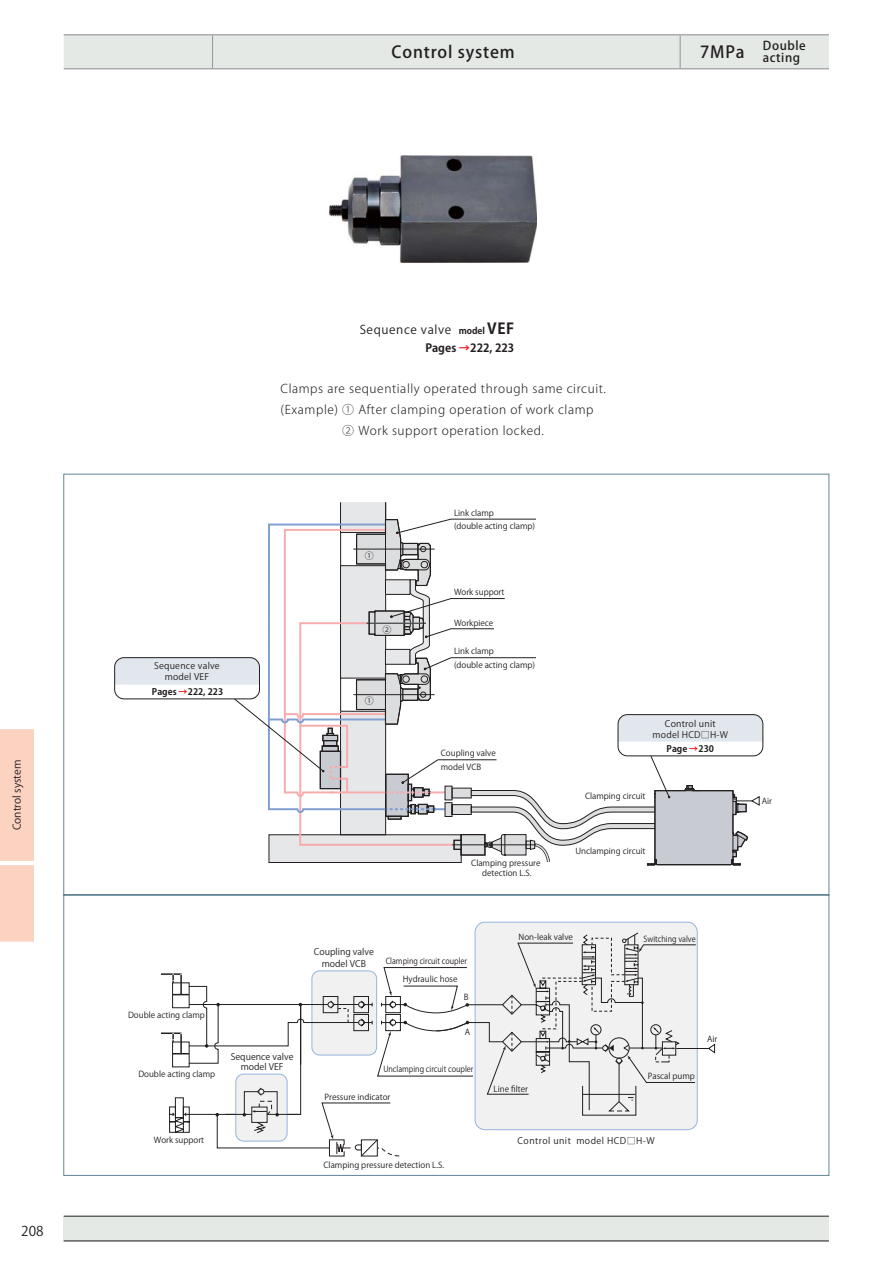
<style>
.page{position:relative;width:893px;height:1263px;background:#fff}
.page>*{position:absolute;margin:0;border:0;box-sizing:border-box;transform-origin:0 0}
.t1{font:16.5px "Koz Go Pro Medium 90 msp RKSJ H";letter-spacing:.05em;color:#231f20}
.t2{font:13.5px "Koz Go Pro Regular 90 msp RKSJ H";color:#231f20}
.t3{font:12px "Koz Go Pro Light 90 msp RKSJ H";letter-spacing:.05em;color:#231f20}
.t4{font:12px "Koz Go Pro Regular 90 msp RKSJ H";letter-spacing:.05em;color:#231f20}
.t5{font:12px/12px "Koz Go Pro Medium 90 msp RKSJ H";letter-spacing:.05em;color:#231f20}
.t6{font:11.25px "Koz Go Pro Bold 90 msp RKSJ H";color:#231f20}
.t7{font:10.5px "Koz Go Pro Regular 90 msp RKSJ H";color:#231f20}
.t8{font:9px/10.8px "Koz Go Pro Regular 90 msp RKSJ H";letter-spacing:.025em;color:#231f20;text-align:center}
.t9{font:9px/10.5px "Koz Go Pro Regular 90 msp RKSJ H";color:#231f20;text-align:center}
.t10{font:9px "Koz Go Pro Regular 90 msp RKSJ H";letter-spacing:.05em;color:#231f20}
.t11{font:9px "Koz Go Pro Bold 90 msp RKSJ H";color:#231f20}
.t12{font:8.25px/13.5px "Koz Go Pro Regular 90 msp RKSJ H";color:#231f20}
.t13{font:8.25px "Koz Go Pro Regular 90 msp RKSJ H";color:#231f20;scale:.9 1}
.s1{font-family:"Koz Go Pro Bold 90 msp RKSJ H";font-size:9px}
.s2{font-family:"Koz Go Pro Bold 90 msp RKSJ H";font-size:15px}
.s3{color:#ed1c24}
</style>
<div class="page">
<div style="left:64px;top:1216px;width:765px;height:25px;background:#e4e9e6"></div>
<hr style="left:64px;top:1216px;width:765px;height:1px;background:#231f20">
<hr style="left:64px;top:1241px;width:765px;height:1px;background:#231f20">
<div style="left:64px;top:35px;width:765px;height:33px;background:#e4e9e6"></div>
<hr style="left:212px;top:35px;width:1px;height:33px;background:#939598">
<hr style="left:680px;top:35px;width:1px;height:33px;background:#939598">
<hr style="left:64px;top:34px;width:765px;height:1px;background:#939598">
<hr style="left:64px;top:68px;width:765px;height:1px;background:#939598">
<div style="left:0;top:729px;width:34px;height:213px;background:#fcd2c1"></div>
<img style="left:329px;top:156px;width:207px;height:107px">
<svg style="left:63px;top:474px;width:766px;height:702px"></svg>
<svg style="left:115px;top:502px;width:648px;height:364px"></svg>
<svg style="left:162px;top:932px;width:553px;height:225px"></svg>
<div style="left:137px;top:687px;width:102px;height:9px;background:#fff"></div>
<div style="left:639px;top:744px;width:102px;height:9px;background:#fff"></div>
<h1 class="t1" style="left:392px;top:46px;width:125px">Control system</h1>
<h1 class="t1" style="left:700px;top:46px;width:63px">7MPa　</h1>
<h3 class="t5" style="left:763px;top:41px;width:45px">Double acting</h3>
<p class="t7" style="left:13px;top:830px;width:72px;rotate:-90deg">Control system</p>
<h2 class="t2" style="left:21px;top:1226px;width:24px">208</h2>
<h3 class="t4" style="left:360px;top:325px;width:156px">Sequence valve <span class="s1">model</span> <span class="s2">VEF</span></h3>
<h3 class="t6" style="left:425px;top:343px;width:90px">Pages <span class="s3">→</span>222, 223</h3>
<h3 class="t3" style="left:281px;top:384px;width:327px">Clamps are sequentially operated through same circuit.</h3>
<h3 class="t3" style="left:281px;top:405px;width:314px">(Example) ① After clamping operation of work clamp</h3>
<h3 class="t3" style="left:342px;top:426px;width:203px">② Work support operation locked.</h3>
<p class="t8" style="left:154px;top:662px;width:67px">Sequence valve model VEF</p>
<p class="t11" style="left:152px;top:688px;width:73px">Pages <span class="s3">→</span>222, 223</p>
<p class="t8" style="left:365px;top:551px;width:10px">①</p>
<p class="t8" style="left:383px;top:625px;width:10px">②</p>
<p class="t8" style="left:365px;top:696px;width:10px">①</p>
<p class="t12" style="left:454px;top:507px;width:83px">Link clamp<br>(double acting clamp)</p>
<p class="t12" style="left:454px;top:587px;width:52px">Work support</p>
<p class="t12" style="left:454px;top:617px;width:41px">Workpiece</p>
<p class="t12" style="left:454px;top:646px;width:83px">Link clamp<br>(double acting clamp)</p>
<p class="t12" style="left:441px;top:747px;width:57px">Coupling valve model VCB</p>
<p class="t12" style="left:471px;top:859px;width:71px;line-height:9.8px;text-align:center">Clamping pressure detection L.S.</p>
<p class="t8" style="left:652px;top:719px;width:77px">Control unit model HCD□H-W</p>
<p class="t12" style="left:585px;top:790px;width:62px">Clamping circuit</p>
<p class="t12" style="left:575px;top:845px;width:72px">Unclamping circuit</p>
<p class="t11" style="left:667px;top:745px;width:49px">Page <span class="s3">→</span>230</p>
<p class="t12" style="left:128px;top:1009px;width:78px">Double acting clamp</p>
<p class="t12" style="left:138px;top:1068px;width:78px">Double acting clamp</p>
<p class="t9" style="left:231px;top:1052px;width:64px">Sequence valve model VEF</p>
<p class="t12" style="left:154px;top:1134px;width:52px">Work support</p>
<p class="t9" style="left:314px;top:947px;width:62px;line-height:12px">Coupling valve model VCB</p>
<p class="t13" style="left:386px;top:958px;width:92px">Clamping circuit coupler</p>
<p class="t12" style="left:403px;top:973px;width:56px">Hydraulic hose</p>
<p class="t12" style="left:464px;top:991px;width:6px">B</p>
<p class="t12" style="left:465px;top:1026px;width:7px">A</p>
<p class="t13" style="left:383px;top:1066px;width:102px">Unclamping circuit coupler</p>
<p class="t12" style="left:324px;top:1091px;width:67px">Pressure indicator</p>
<p class="t12" style="left:323px;top:1159px;width:122px">Clamping pressure detection L.S.</p>
<p class="t12" style="left:519px;top:931px;width:56px">Non-leak valve</p>
<p class="t13" style="left:644px;top:936px;width:59px">Switching valve</p>
<p class="t12" style="left:494px;top:1083px;width:36px">Line filter</p>
<p class="t12" style="left:648px;top:1070px;width:49px">Pascal pump</p>
<p class="t12" style="left:707px;top:1033px;width:12px">Air</p>
<p class="t10" style="left:518px;top:1138px;width:139px">Control unit model HCD□H-W</p>
<p class="t12" style="left:762px;top:795px;width:12px">Air</p>
</div>
